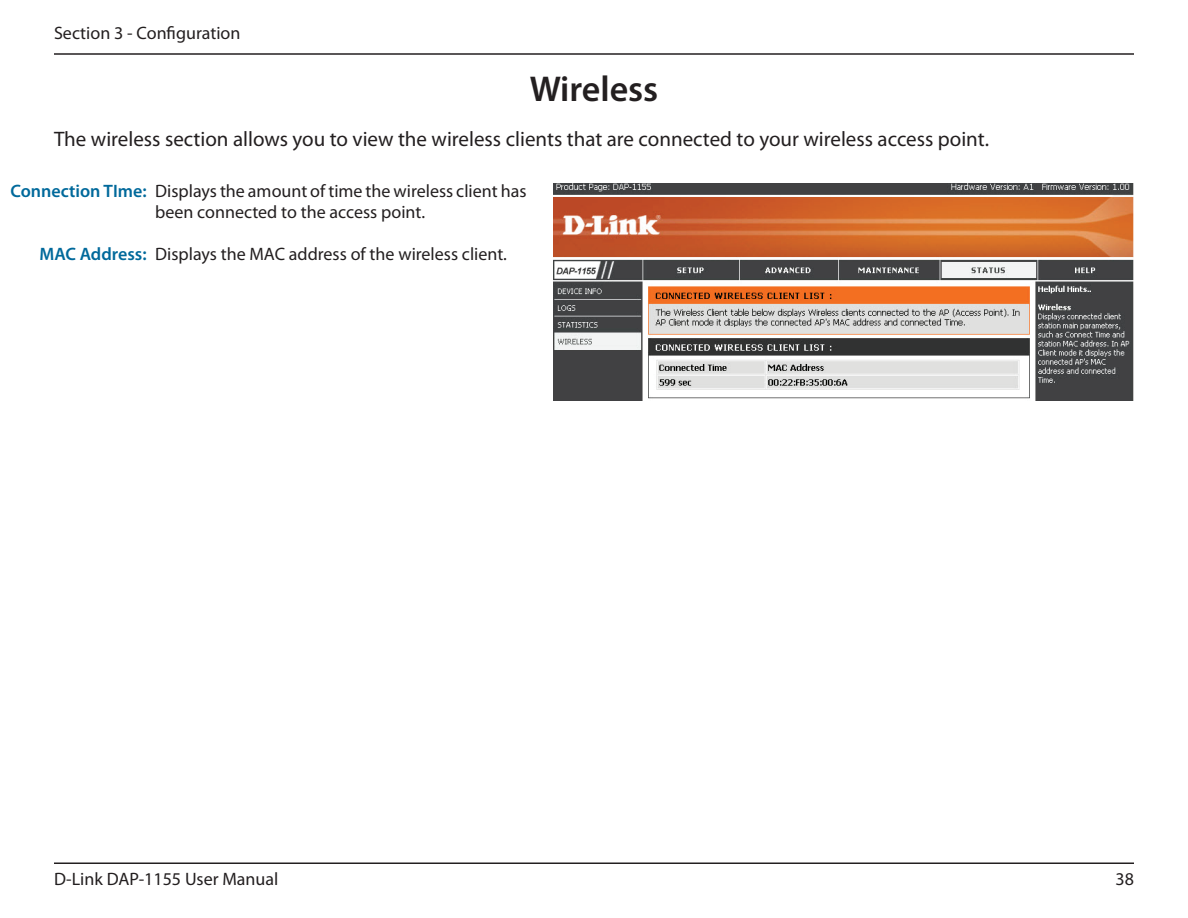
<style>
.page{position:relative;width:1188px;height:918px;background:#fff}
.page>*{position:absolute;margin:0;border:0;box-sizing:border-box;transform-origin:0 0}
.t1{font:600 36px "Myriad Pro";color:#231f20}
.t2{font:21px "Myriad Pro";color:#231f20}
.t3{font:18px/21px "Myriad Pro";color:#231f20}
.t4{font:600 18px "Myriad Pro";color:#00699b}
</style>
<div class="page">
<hr style="left:54px;top:53px;width:1080px;height:2px;background:#231f20">
<hr style="left:54px;top:862px;width:1080px;height:2px;background:#231f20">
<img style="left:554px;top:184px;width:580px;height:216px">
<p class="t3" style="left:54px;top:22px;width:188px">Section 3 - Configuration</p>
<h1 class="t1" style="left:530px;top:66px;width:130px">Wireless</h1>
<p class="t2" style="left:54px;top:126px;width:937px">The wireless section allows you to view the wireless clients that are connected to your wireless access point.</p>
<p class="t4" style="left:11px;top:180px;width:138px">Connection TIme:</p>
<p class="t3" style="left:155px;top:180px;width:373px">Displays the amount of time the wireless client has been connected to the access point.</p>
<p class="t3" style="left:155px;top:243px;width:353px">Displays the MAC address of the wireless client.</p>
<p class="t4" style="left:40px;top:243px;width:109px">MAC Address:</p>
<p class="t3" style="left:54px;top:868px;width:226px">D-Link DAP-1155 User Manual</p>
<p class="t3" style="left:1116px;top:868px;width:20px">38</p>
</div>
